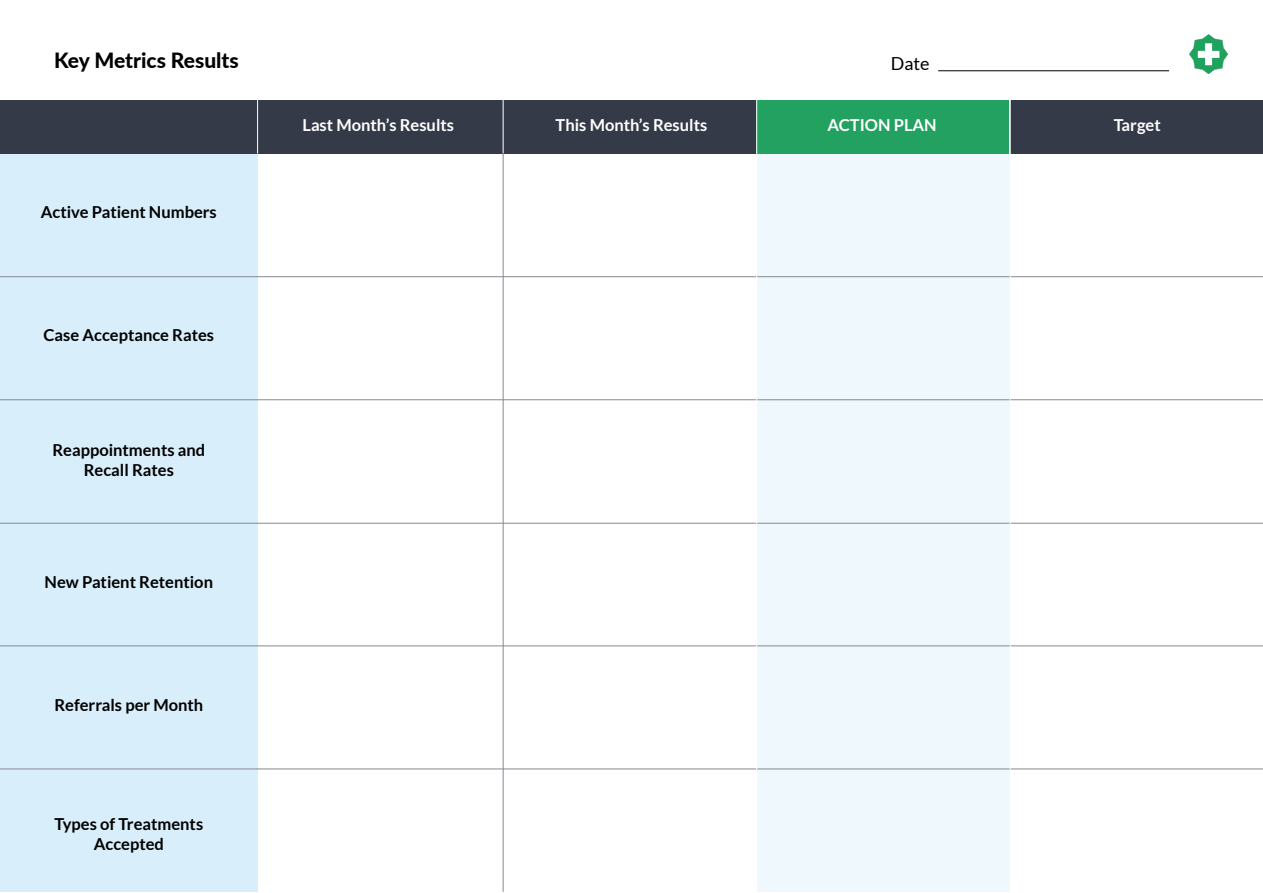
<style>
.page{position:relative;width:1263px;height:893px;background:#fff}
.page>*{position:absolute;margin:0;border:0;box-sizing:border-box;transform-origin:0 0}
.t1{font:800 21px "Lato";color:#000}
.t2{font:18px "Lato";color:#000}
.t3{font:700 16.5px/19.8px "Lato";color:#000;text-align:center}
.t4{font:700 16.5px "Lato";color:#fff}
</style>
<div class="page">
<div style="left:757px;top:100px;width:253px;height:792px;background:#eff8fd"></div>
<div style="left:0;top:100px;width:258px;height:792px;background:#d8eefa"></div>
<div style="left:0;top:100px;width:756px;height:53px;background:#343a48"></div>
<div style="left:1010px;top:100px;width:253px;height:53px;background:#343a48"></div>
<div style="left:756px;top:100px;width:253px;height:53px;background:#23a161"></div>
<hr style="left:938px;top:71px;width:231px;height:1px;background:#000">
<hr style="left:0;top:276px;width:1263px;height:1px;background:#858991">
<hr style="left:0;top:399px;width:1263px;height:1px;background:#858991">
<hr style="left:0;top:523px;width:1263px;height:1px;background:#858991">
<hr style="left:0;top:646px;width:1263px;height:1px;background:#858991">
<hr style="left:0;top:769px;width:1263px;height:1px;background:#858991">
<hr style="left:756px;top:100px;width:1px;height:793px;background:#fff">
<hr style="left:1010px;top:100px;width:1px;height:793px;background:#fff">
<hr style="left:503px;top:100px;width:1px;height:53px;background:#fff">
<hr style="left:257px;top:100px;width:1px;height:53px;background:#fff">
<hr style="left:503px;top:153px;width:1px;height:739px;background:#858991">
<img style="left:1190px;top:35px;width:38px;height:38px">
<p class="t1" style="left:54px;top:45px;width:186px">Key Metrics Results</p>
<p class="t2" style="left:891px;top:53px;width:40px">Date</p>
<p class="t3" style="left:41px;top:202px;width:178px">Active Patient Numbers</p>
<p class="t3" style="left:44px;top:325px;width:172px">Case Acceptance Rates</p>
<p class="t3" style="left:52px;top:440px;width:154px">Reappointments and<br>Recall Rates</p>
<p class="t3" style="left:45px;top:572px;width:170px">New Patient Retention</p>
<p class="t3" style="left:54px;top:695px;width:150px">Referrals per Month</p>
<p class="t3" style="left:54px;top:814px;width:150px">Types of Treatments<br>Accepted</p>
<p class="t4" style="left:302px;top:116px;width:153px">Last Month’s Results</p>
<p class="t4" style="left:556px;top:116px;width:153px">This Month’s Results</p>
<p class="t4" style="left:827px;top:116px;width:111px">ACTION PLAN</p>
<p class="t4" style="left:1114px;top:116px;width:48px">Target</p>
</div>
